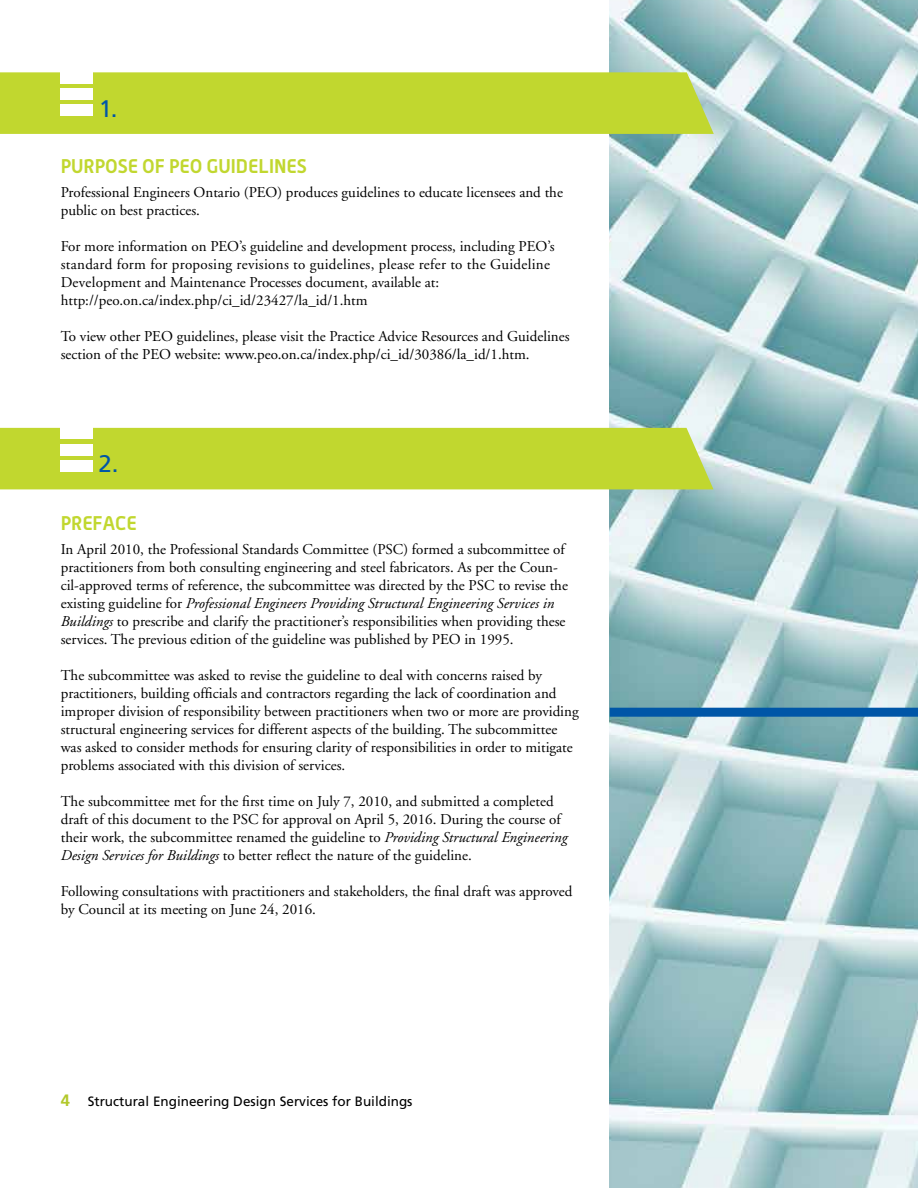
<style>
.page{position:relative;width:918px;height:1188px;background:#fff}
.page>*{position:absolute;margin:0;border:0;box-sizing:border-box;transform-origin:0 0}
.t1{font:24px "Frutiger";color:#0056a7}
.t2{font:700 19.5px "Alwyn OT";color:#c1d72f}
.t3{font:15px/18px "Adobe Garamond";color:#000}
.t4{font:13.5px "Frutiger";color:#000}
.s1{font-style:italic}
.s2{font-weight:700;font-size:16.5px;color:#b2c82b}
</style>
<div class="page">
<img style="left:610px;top:0;width:308px;height:1188px">
<div style="left:0;top:72px;width:714px;height:62px;background:#c1d72f"></div>
<div style="left:61px;top:72px;width:32px;height:12px;background:#fff"></div>
<div style="left:61px;top:88px;width:32px;height:12px;background:#fff"></div>
<div style="left:61px;top:104px;width:32px;height:12px;background:#fff"></div>
<div style="left:610px;top:708px;width:308px;height:9px;background:#0056a7"></div>
<div style="left:0;top:428px;width:714px;height:61px;background:#c1d72f"></div>
<div style="left:60px;top:428px;width:33px;height:11px;background:#fff"></div>
<div style="left:60px;top:444px;width:33px;height:12px;background:#fff"></div>
<div style="left:60px;top:460px;width:33px;height:12px;background:#fff"></div>
<h1 class="t1" style="left:99px;top:94px;width:20px">1.</h1>
<h2 class="t2" style="left:61px;top:154px;width:248px">PURPOSE OF PEO GUIDELINES</h2>
<p class="t3" style="left:61px;top:184px;width:504px">Professional Engineers Ontario (PEO) produces guidelines to educate licensees and the public on best practices.</p>
<p class="t3" style="left:61px;top:238px;width:495px">For more information on PEO’s guideline and development process, including PEO’s standard form for proposing revisions to guidelines, please refer to the Guideline Development and Maintenance Processes document, available at: http://peo.on.ca/index.php/ci_id/23427/la_id/1.htm</p>
<p class="t3" style="left:61px;top:328px;width:510px">To view other PEO guidelines, please visit the Practice Advice Resources and Guidelines section of the PEO website: www.peo.on.ca/index.php/ci_id/30386/la_id/1.htm.</p>
<h1 class="t1" style="left:99px;top:450px;width:22px">2.</h1>
<h2 class="t2" style="left:61px;top:510px;width:78px">PREFACE</h2>
<p class="t3" style="left:61px;top:541px;width:509px">In April 2010, the Professional Standards Committee (PSC) formed a subcommittee of practitioners from both consulting engineering and steel fabricators. As per the Coun&shy;cil-approved terms of reference, the subcommittee was directed by the PSC to revise the existing guideline for <span class="s1">Professional Engineers Providing Structural Engineering Services in Buildings</span> to prescribe and clarify the practitioner’s responsibilities when providing these services. The previous edition of the guideline was published by PEO in 1995.</p>
<p class="t3" style="left:61px;top:667px;width:519px">The subcommittee was asked to revise the guideline to deal with concerns raised by practitioners, building officials and contractors regarding the lack of coordination and improper division of responsibility between practitioners when two or more are providing structural engineering services for different aspects of the building. The subcommittee was asked to consider methods for ensuring clarity of responsibilities in order to mitigate problems associated with this division of services.</p>
<p class="t3" style="left:61px;top:793px;width:508px">The subcommittee met for the first time on July 7, 2010, and submitted a completed draft of this document to the PSC for approval on April 5, 2016. During the course of their work, the subcommittee renamed the guideline to <span class="s1">Providing Structural Engineering Design Services for Buildings</span> to better reflect the nature of the guideline.</p>
<p class="t3" style="left:61px;top:883px;width:513px">Following consultations with practitioners and stakeholders, the final draft was approved by Council at its meeting on June 24, 2016.</p>
<p class="t4" style="left:61px;top:1093px;width:353px"><span class="s2">4</span> Structural Engineering Design Services for Buildings</p>
</div>
